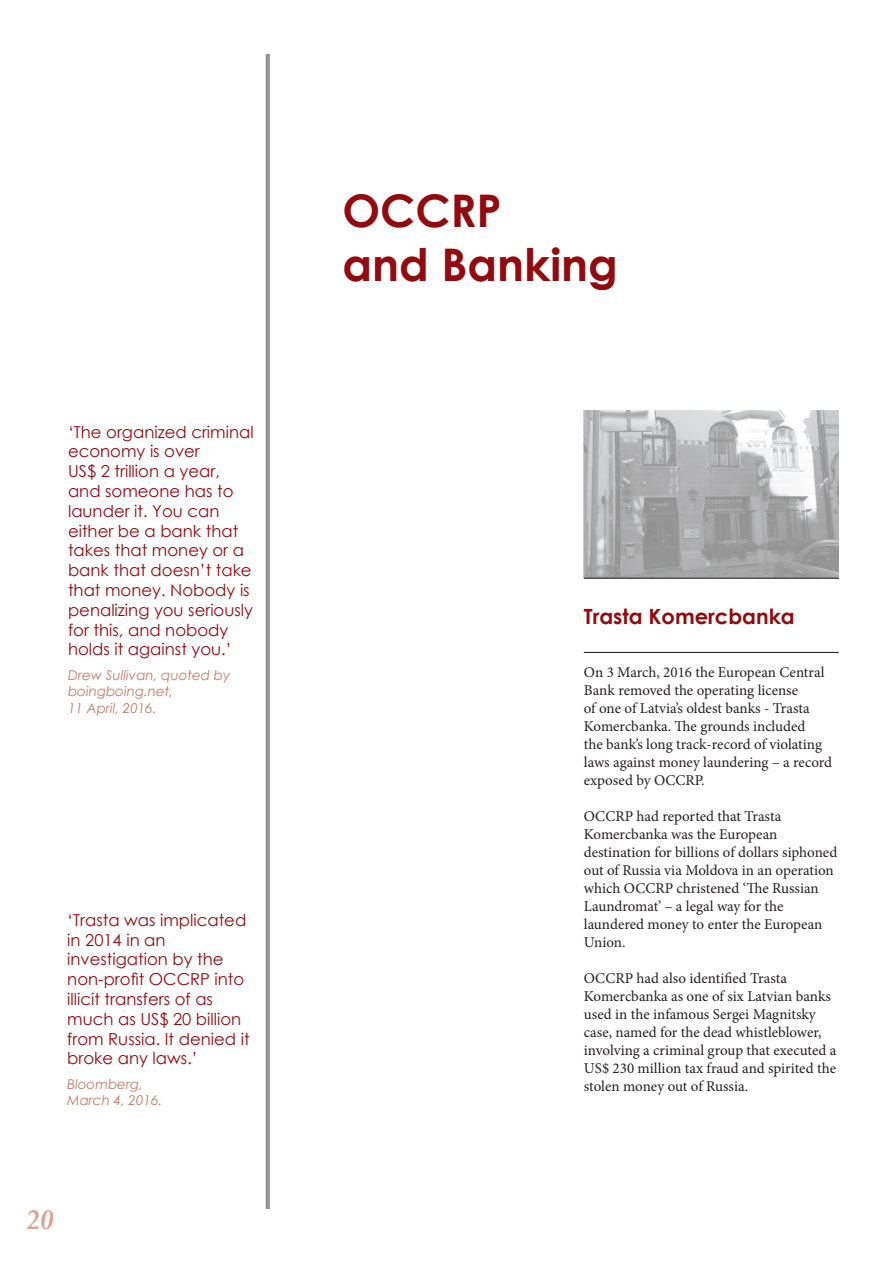
<style>
.page{position:relative;width:893px;height:1263px;background:#fff}
.page>*{position:absolute;margin:0;border:0;box-sizing:border-box;transform-origin:0 0}
.t1{font:700 45px/54px "Century Gothic";color:#910b0f}
.t2{font:italic 700 27px "Book Antiqua";color:#d7a795}
.t3{font:700 21px "Century Gothic";color:#910b0f}
.t4{font:16.5px/19.8px "Century Gothic";color:#910b0f}
.t5{font:15px/18px "Minion Pro";color:#231f20}
.t6{font:italic 13.5px/16.2px "Century Gothic";color:#c27a64}
</style>
<div class="page">
<img style="left:584px;top:411px;width:255px;height:166px">
<hr style="left:584px;top:578px;width:255px;height:1px;background:#231f20">
<hr style="left:584px;top:652px;width:255px;height:1px;background:#231f20">
<hr style="left:266px;top:54px;width:4px;height:1155px;background:#939598">
<p class="t4" style="left:68px;top:421px;width:187px">‘The organized criminal economy is over<br>US$ 2 trillion a year, and someone has to launder it. You can either be a bank that takes that money or a bank that doesn’t take that money. Nobody is penalizing you seriously for this, and nobody holds it against you.’</p>
<p class="t6" style="left:68px;top:667px;width:164px">Drew Sullivan, quoted by boingboing.net,<br>11 April, 2016.</p>
<p class="t4" style="left:67px;top:910px;width:184px">‘Trasta was implicated in 2014 in an investigation by the non-profit OCCRP into illicit transfers of as much as US$ 20 billion from Russia. It denied it broke any laws.’</p>
<p class="t6" style="left:67px;top:1076px;width:97px">Bloomberg,<br>March 4, 2016.</p>
<h2 class="t2" style="left:27px;top:1201px;width:28px">20</h2>
<h1 class="t1" style="left:342px;top:182px;width:277px">OCCRP<br>and Banking</h1>
<h3 class="t3" style="left:584px;top:600px;width:212px">Trasta Komercbanka</h3>
<p class="t5" style="left:584px;top:663px;width:250px">On 3 March, 2016 the European Central Bank removed the operating license<br>of one of Latvia’s oldest banks - Trasta Komercbanka. The grounds included<br>the bank’s long track-record of violating laws against money laundering – a record exposed by OCCRP.</p>
<p class="t5" style="left:584px;top:807px;width:255px">OCCRP had reported that Trasta<br>Komercbanka was the European destination for billions of dollars siphoned out of Russia via Moldova in an operation which OCCRP christened ‘The Russian<br>Laundromat’ – a legal way for the laundered money to enter the European<br>Union.</p>
<p class="t5" style="left:584px;top:969px;width:254px">OCCRP had also identified Trasta Komercbanka as one of six Latvian banks used in the infamous Sergei Magnitsky case, named for the dead whistleblower, involving a criminal group that executed a US$ 230 million tax fraud and spirited the stolen money out of Russia.</p>
</div>
